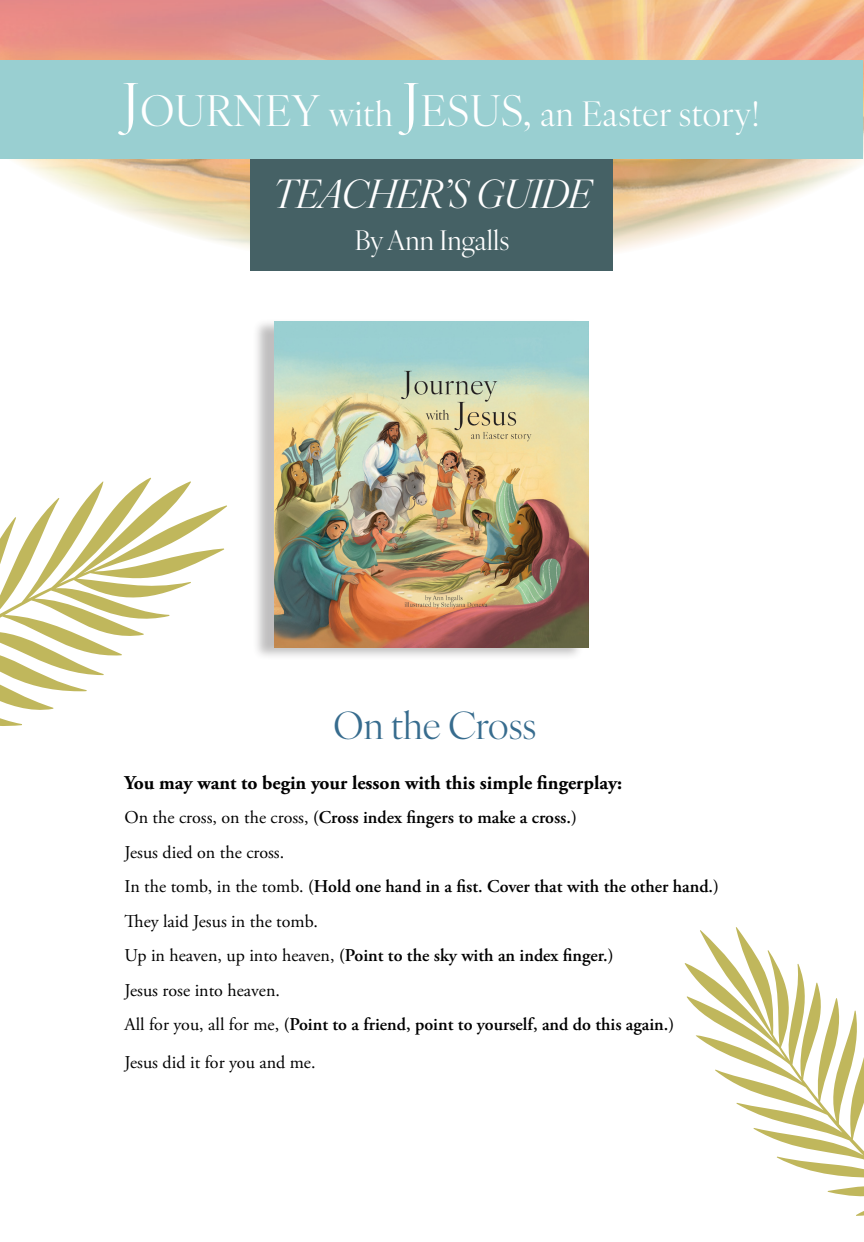
<style>
.page{position:relative;width:864px;height:1242px;background:#fff}
.page>*{position:absolute;margin:0;border:0;box-sizing:border-box;transform-origin:0 0}
.t1{font:italic 39px "Ivy Ora Display";color:#fff}
.t2{font:37.5px "Ivy Ora Display";color:#376c8e}
.t3{font:33.75px "Ivy Ora Display";letter-spacing:.02em;color:#fff}
.t4{font:27px "Ivy Ora Display";color:#fff}
.t5{font:700 19.5px "Adobe Garamond Pro";color:#000}
.t6{font:600 18px "Adobe Garamond Pro";color:#000}
.t7{font:18px "Adobe Garamond Pro";color:#000}
.s1{font-size:59.4px}
.s2{font-size:42.3px}
.s3{font-weight:400}
</style>
<div class="page">
<img style="left:0;top:0;width:864px;height:270px">
<div style="left:251px;top:148px;width:362px;height:122px;background:#456165"></div>
<div style="left:1px;top:61px;width:862px;height:98px;background:#99cfd1"></div>
<div style="left:252px;top:318px;width:331px;height:343px;background:#231f20;opacity:.29"></div>
<img style="left:274px;top:322px;width:314px;height:326px">
<svg style="left:0;top:477px;width:227px;height:249px"></svg>
<svg style="left:685px;top:927px;width:179px;height:289px"></svg>
<p class="t3" style="left:122px;top:89px;width:639px"><span class="s1">J</span><span class="s2">OURNEY</span> with <span class="s1">J</span><span class="s2">ESUS,</span> an Easter story!</p>
<p class="t1" style="left:273px;top:165px;width:320px">TEACHER’S GUIDE</p>
<p class="t4" style="left:355px;top:220px;width:156px">By Ann Ingalls</p>
<p class="t2" style="left:334px;top:697px;width:204px">On the Cross</p>
<p class="t5" style="left:124px;top:771px;width:499px">You may want to begin your lesson with this simple fingerplay:</p>
<p class="t6" style="left:124px;top:807px;width:454px"><span class="s3">On the cross, on the cross,</span> (Cross index fingers to make a cross.)</p>
<p class="t7" style="left:124px;top:841px;width:161px">Jesus died on the cross.</p>
<p class="t6" style="left:124px;top:876px;width:596px"><span class="s3">In the tomb, in the tomb.</span> (Hold one hand in a fist. Cover that with the other hand.)</p>
<p class="t7" style="left:124px;top:910px;width:195px">They laid Jesus in the tomb.</p>
<p class="t6" style="left:124px;top:945px;width:491px"><span class="s3">Up in heaven, up into heaven,</span> (Point to the sky with an index finger.)</p>
<p class="t7" style="left:124px;top:979px;width:157px">Jesus rose into heaven.</p>
<p class="t6" style="left:124px;top:1014px;width:551px"><span class="s3">All for you, all for me,</span> (Point to a friend, point to yourself, and do this again.)</p>
<p class="t7" style="left:124px;top:1051px;width:193px">Jesus did it for you and me.</p>
</div>
